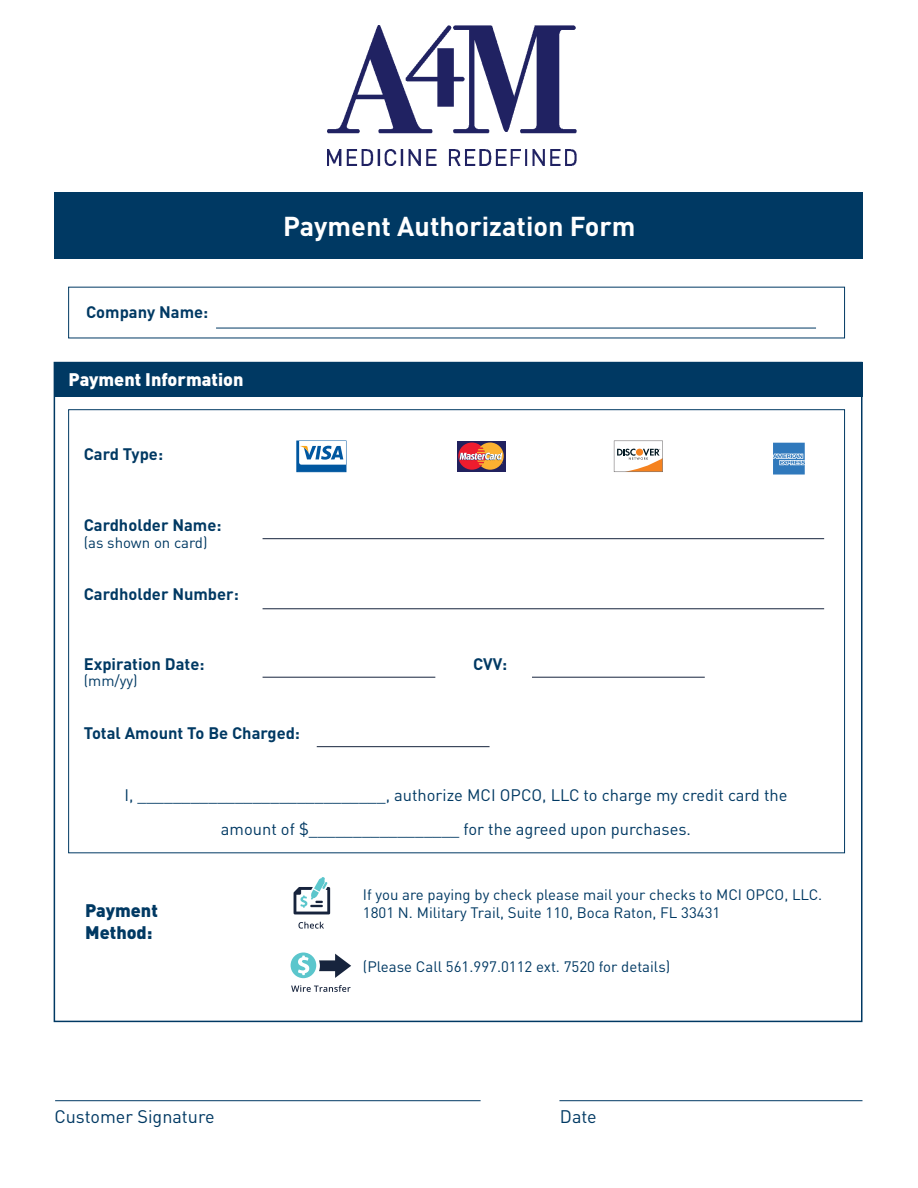
<style>
.page{position:relative;width:918px;height:1188px;background:#fff}
.page>*{position:absolute;margin:0;border:0;box-sizing:border-box;transform-origin:0 0}
.t1{font:700 27px "DIN Pro";color:#fff}
.t2{font:18px "DIN Pro";color:#003963}
.t3{font:900 18px "DIN Pro";color:#fff}
.t4{font:900 18px/21.6px "DIN Pro";color:#003963}
.t5{font:16.5px/34.5px "DIN Pro";color:#003963;text-align:center}
.t6{font:700 16.5px "DIN Pro";color:#003963}
.t7{font:15px/18px "DIN Pro";color:#003963}
</style>
<div class="page">
<div style="left:54px;top:193px;width:808px;height:66px;background:#003963"></div>
<svg style="left:53px;top:361px;width:810px;height:662px"></svg>
<div style="left:55px;top:362px;width:807px;height:34px;background:#003963"></div>
<hr style="left:55px;top:1100px;width:426px;height:1px;background:#003963">
<hr style="left:559px;top:1100px;width:303px;height:1px;background:#003963">
<div style="left:297px;top:441px;width:49px;height:31px;background:#0057a0;border:1px solid #0057a0"></div>
<svg style="left:299px;top:441px;width:47px;height:24px"></svg>
<svg style="left:457px;top:441px;width:48px;height:31px"></svg>
<svg style="left:459px;top:443px;width:45px;height:27px"></svg>
<svg style="left:614px;top:441px;width:49px;height:31px"></svg>
<svg style="left:773px;top:443px;width:32px;height:32px"></svg>
<hr style="left:263px;top:538px;width:561px;height:1px;background:#17243d">
<hr style="left:263px;top:677px;width:172px;height:1px;background:#17243d">
<hr style="left:317px;top:746px;width:173px;height:1px;background:#17243d">
<hr style="left:532px;top:677px;width:173px;height:1px;background:#17243d">
<hr style="left:263px;top:608px;width:561px;height:1px;background:#17243d">
<svg style="left:291px;top:953px;width:60px;height:25px"></svg>
<svg style="left:291px;top:985px;width:60px;height:7px"></svg>
<svg style="left:294px;top:877px;width:36px;height:37px"></svg>
<svg style="left:298px;top:922px;width:26px;height:7px"></svg>
<hr style="left:216px;top:328px;width:600px;height:1px;background:#003963">
<img style="left:327px;top:26px;width:249px;height:139px">
<p class="t6" style="left:86px;top:301px;width:124px">Company Name:</p>
<p class="t3" style="left:69px;top:364px;width:176px">Payment Information</p>
<p class="t6" style="left:84px;top:443px;width:81px">Card Type:</p>
<p class="t6" style="left:84px;top:514px;width:139px">Cardholder Name:</p>
<p class="t7" style="left:84px;top:533px;width:125px">(as shown on card)</p>
<p class="t6" style="left:84px;top:583px;width:157px">Cardholder Number:</p>
<h1 class="t1" style="left:283px;top:208px;width:354px">Payment Authorization Form</h1>
<p class="t6" style="left:84px;top:653px;width:122px">Expiration Date:</p>
<p class="t7" style="left:84px;top:671px;width:56px">(mm/yy)</p>
<p class="t6" style="left:84px;top:722px;width:218px">Total Amount To Be Charged:</p>
<p class="t6" style="left:473px;top:653px;width:36px">CVV:</p>
<p class="t5" style="left:124px;top:777px;width:665px">I, ____________________________, authorize MCI OPCO, LLC to charge my credit card the amount of $_________________ for the agreed upon purchases.</p>
<p class="t4" style="left:85px;top:898px;width:74px">Payment<br>Method:</p>
<p class="t7" style="left:363px;top:885px;width:461px">If you are paying by check please mail your checks to MCI OPCO, LLC.<br>1801 N. Military Trail, Suite 110, Boca Raton, FL 33431</p>
<p class="t7" style="left:363px;top:957px;width:309px">(Please Call 561.997.0112 ext. 7520 for details)</p>
<p class="t2" style="left:54px;top:1105px;width:162px">Customer Signature</p>
<p class="t2" style="left:560px;top:1105px;width:38px">Date</p>
</div>
